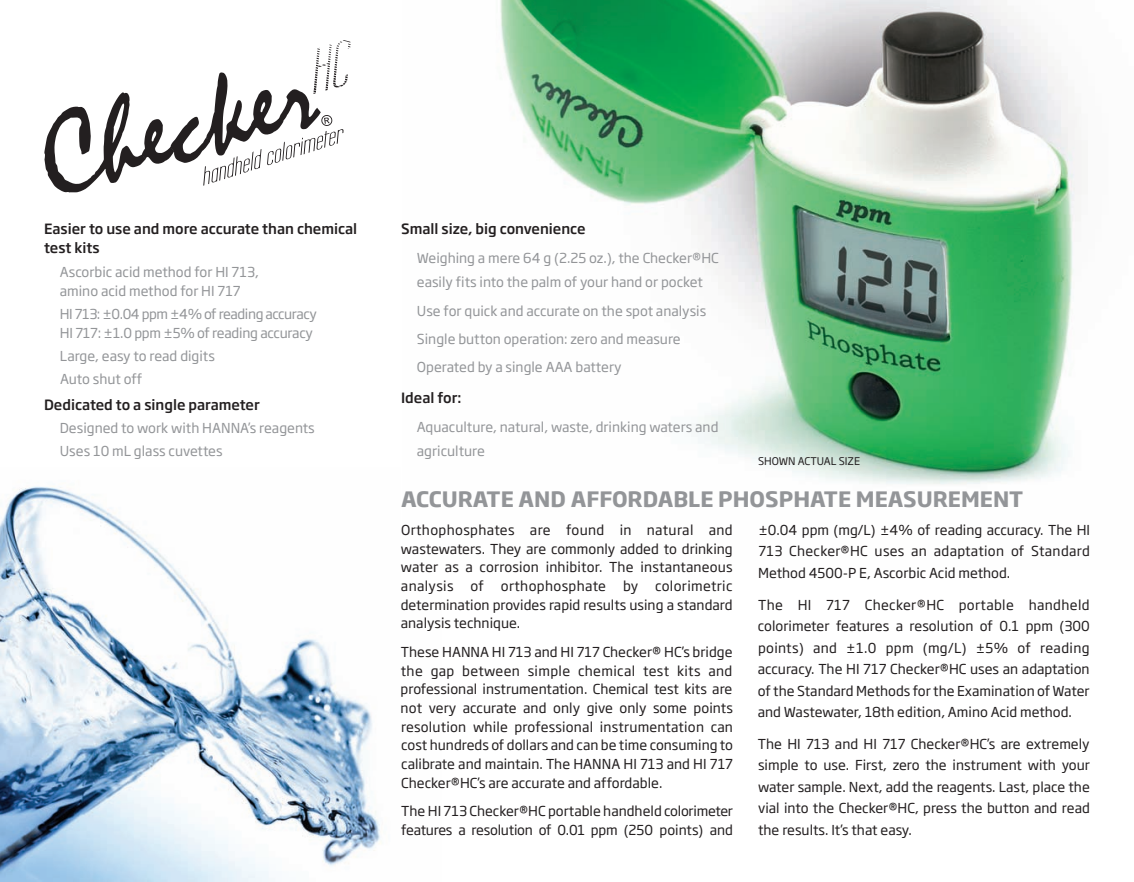
<style>
.page{position:relative;width:1134px;height:882px;background:#fff}
.page>*{position:absolute;margin:0;border:0;box-sizing:border-box;transform-origin:0 0}
.t1{font:700 21px "Soho Gothic Pro";color:#939598}
.t2{font:500 14px/19.2px "Soho Gothic Pro";color:#231f20}
.t3{font:13.65px/18.7px "Soho Gothic Pro";color:#231f20;text-align:justify}
.t4{font:13.65px/23.1px "Soho Gothic Pro";color:#939598}
.t5{font:13.65px/19.2px "Soho Gothic Pro";letter-spacing:-.03em;color:#939598}
.t6{font:10.5px "Soho Gothic Pro";color:#231f20}
</style>
<div class="page">
<img style="left:0;top:486px;width:381px;height:396px">
<img style="left:500px;top:0;width:582px;height:485px">
<svg style="left:44px;top:40px;width:307px;height:152px"></svg>
<p class="t2" style="left:44px;top:221px;width:315px">Easier to use and more accurate than chemical test kits</p>
<p class="t4" style="left:60px;top:263px;width:201px;line-height:19.2px">Ascorbic acid method for HI 713, amino acid method for HI 717</p>
<p class="t5" style="left:60px;top:305px;width:258px">HI 713: ±0.04 ppm ±4% of reading accuracy<br>HI 717: ±1.0 ppm ±5% of reading accuracy</p>
<p class="t4" style="left:60px;top:346px;width:156px">Large, easy to read digits<br>Auto shut off</p>
<p class="t2" style="left:44px;top:396px;width:217px">Dedicated to a single parameter</p>
<p class="t4" style="left:60px;top:418px;width:256px">Designed to work with HANNA’s reagents<br>Uses 10 mL glass cuvettes</p>
<p class="t2" style="left:401px;top:221px;width:186px">Small size, big convenience</p>
<p class="t4" style="left:417px;top:246px;width:304px;line-height:24.7px">Weighing a mere 64 g (2.25 oz.), the Checker®HC easily fits into the palm of your hand or pocket</p>
<p class="t4" style="left:417px;top:297px;width:291px;line-height:28.3px">Use for quick and accurate on the spot analysis<br>Single button operation: zero and measure<br>Operated by a single AAA battery</p>
<p class="t2" style="left:401px;top:390px;width:62px">Ideal for:</p>
<p class="t4" style="left:417px;top:415px;width:303px;line-height:24.7px">Aquaculture, natural, waste, drinking waters and agriculture</p>
<p class="t6" style="left:758px;top:457px;width:104px">SHOWN ACTUAL SIZE</p>
<h1 class="t1" style="left:401px;top:491px;width:624px">ACCURATE AND AFFORDABLE PHOSPHATE MEASUREMENT</h1>
<p class="t3" style="left:401px;top:522px;width:333px">Orthophosphates are found in natural and wastewaters. They are commonly added to drinking water as a corrosion inhibitor. The instantaneous analysis of orthophosphate by colorimetric determination provides rapid results using a standard analysis technique.</p>
<p class="t3" style="left:401px;top:644px;width:334px">These HANNA HI 713 and HI 717 Checker® HC’s bridge the gap between simple chemical test kits and professional instrumentation. Chemical test kits are not very accurate and only give only some points resolution while professional instrumentation can cost hundreds of dollars and can be time consuming to calibrate and maintain. The HANNA HI 713 and HI 717<br>Checker®HC’s are accurate and affordable.</p>
<p class="t3" style="left:401px;top:803px;width:333px">The HI 713 Checker®HC portable handheld colorimeter features a resolution of 0.01 ppm (250 points) and</p>
<p class="t3" style="left:758px;top:520px;width:334px;line-height:21.5px">±0.04 ppm (mg/L) ±4% of reading accuracy. The HI 713 Checker®HC uses an adaptation of Standard Method 4500-P E, Ascorbic Acid method.</p>
<p class="t3" style="left:758px;top:595px;width:333px;line-height:21.5px">The HI 717 Checker®HC portable handheld colorimeter features a resolution of 0.1 ppm (300 points) and ±1.0 ppm (mg/L) ±5% of reading accuracy. The HI 717 Checker®HC uses an adaptation of the Standard Methods for the Examination of Water and Wastewater, 18th edition, Amino Acid method.</p>
<p class="t3" style="left:758px;top:734px;width:334px;line-height:21.5px">The HI 713 and HI 717 Checker®HC’s are extremely simple to use. First, zero the instrument with your water sample. Next, add the reagents. Last, place the vial into the Checker®HC, press the button and read the results. It’s that easy.</p>
</div>
